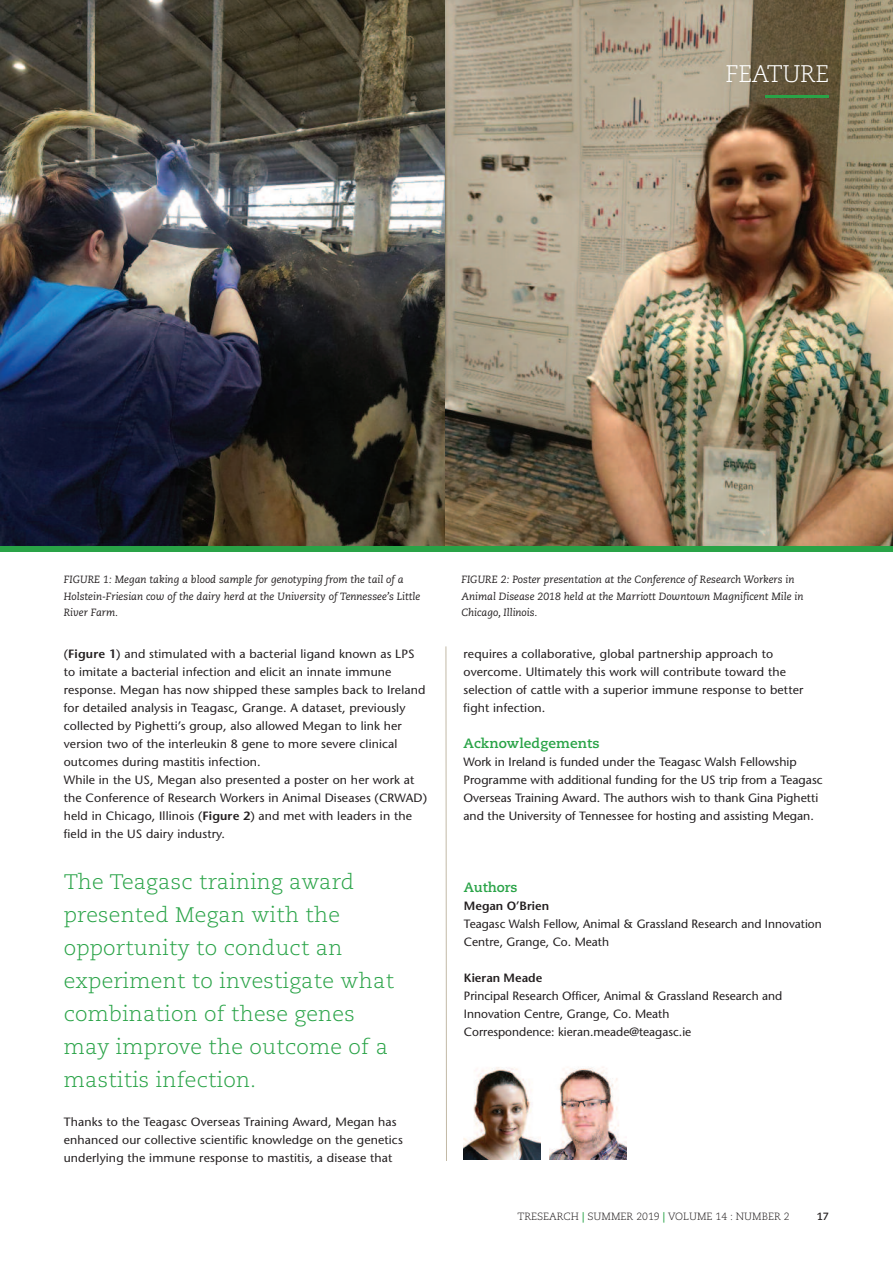
<style>
.page{position:relative;width:893px;height:1263px;background:#fff}
.page>*{position:absolute;margin:0;border:0;box-sizing:border-box;transform-origin:0 0}
.t1{font:300 24px "Caecilia";letter-spacing:-.015em;color:#fff}
.t2{font:300 21px/33px "Caecilia";letter-spacing:.01em;color:#29a347}
.t3{font:700 13.5px "Caecilia";letter-spacing:.01em;color:#29a347}
.t4{font:12px/18px "Stone Sans";letter-spacing:.01em;color:#231f20}
.t5{font:600 12px "Stone Sans";color:#231f20}
.t6{font:italic 10.5px/16.5px "Caecilia";color:#231f20}
.t7{font:300 10.5px "Caecilia";color:#231f20}
.t8{font:700 10.5px "Caecilia";color:#231f20}
.s1{font-weight:600}
.s2{font-weight:700;color:#29a347}
</style>
<div class="page">
<div style="left:0;top:546px;width:893px;height:6px;background:#29a347"></div>
<svg style="left:445px;top:646px;width:2px;height:515px"></svg>
<img style="left:463px;top:1067px;width:77px;height:92px">
<img style="left:550px;top:1067px;width:76px;height:92px">
<img style="left:0;top:0;width:446px;height:546px">
<img style="left:446px;top:0;width:447px;height:546px">
<hr style="left:765px;top:95px;width:64px;height:2px;background:#29a347">
<h1 class="t1" style="left:725px;top:64px;width:105px">FEATURE</h1>
<p class="t6" style="left:64px;top:572px;width:358px">FIGURE 1: Megan taking a blood sample for genotyping from the tail of a<br>Holstein-Friesian cow of the dairy herd at the University of Tennessee’s Little<br>River Farm.</p>
<p class="t6" style="left:461px;top:572px;width:344px">FIGURE 2: Poster presentation at the Conference of Research Workers in<br>Animal Disease 2018 held at the Marriott Downtown Magnificent Mile in<br>Chicago, Illinois.</p>
<p class="t4" style="left:64px;top:646px;width:365px">(<span class="s1">Figure 1</span>) and stimulated with a bacterial ligand known as LPS to imitate a bacterial infection and elicit an innate immune response. Megan has now shipped these samples back to Ireland for detailed analysis in Teagasc, Grange. A dataset, previously collected by Pighetti’s group, also allowed Megan to link her version two of the interleukin 8 gene to more severe clinical outcomes during mastitis infection.<br>While in the US, Megan also presented a poster on her work at the Conference of Research Workers in Animal Diseases (CRWAD) held in Chicago, Illinois (<span class="s1">Figure 2</span>) and met with leaders in the field in the US dairy industry.</p>
<h2 class="t2" style="left:64px;top:867px;width:332px">The Teagasc training award presented Megan with the opportunity to conduct an experiment to investigate what combination of these genes may improve the outcome of a mastitis infection.</h2>
<p class="t4" style="left:64px;top:1114px;width:341px">Thanks to the Teagasc Overseas Training Award, Megan has enhanced our collective scientific knowledge on the genetics underlying the immune response to mastitis, a disease that</p>
<p class="t4" style="left:463px;top:646px;width:341px">requires a collaborative, global partnership approach to overcome. Ultimately this work will contribute toward the selection of cattle with a superior immune response to better fight infection.</p>
<p class="t3" style="left:463px;top:737px;width:138px">Acknowledgements</p>
<p class="t4" style="left:463px;top:754px;width:361px">Work in Ireland is funded under the Teagasc Walsh Fellowship Programme with additional funding for the US trip from a Teagasc Overseas Training Award. The authors wish to thank Gina Pighetti and the University of Tennessee for hosting and assisting Megan.</p>
<p class="t3" style="left:464px;top:881px;width:55px">Authors</p>
<p class="t5" style="left:464px;top:901px;width:87px">Megan O’Brien</p>
<p class="t4" style="left:464px;top:916px;width:359px">Teagasc Walsh Fellow, Animal &amp; Grassland Research and Innovation<br>Centre, Grange, Co. Meath</p>
<p class="t5" style="left:464px;top:973px;width:80px">Kieran Meade</p>
<p class="t4" style="left:464px;top:988px;width:320px">Principal Research Officer, Animal &amp; Grassland Research and<br>Innovation Centre, Grange, Co. Meath<br>Correspondence: kieran.meade@teagasc.ie</p>
<p class="t7" style="left:517px;top:1212px;width:274px">TRESEARCH <span class="s2">|</span> SUMMER 2019 <span class="s2">|</span> VOLUME 14 : NUMBER 2</p>
<p class="t8" style="left:817px;top:1212px;width:14px">17</p>
</div>
